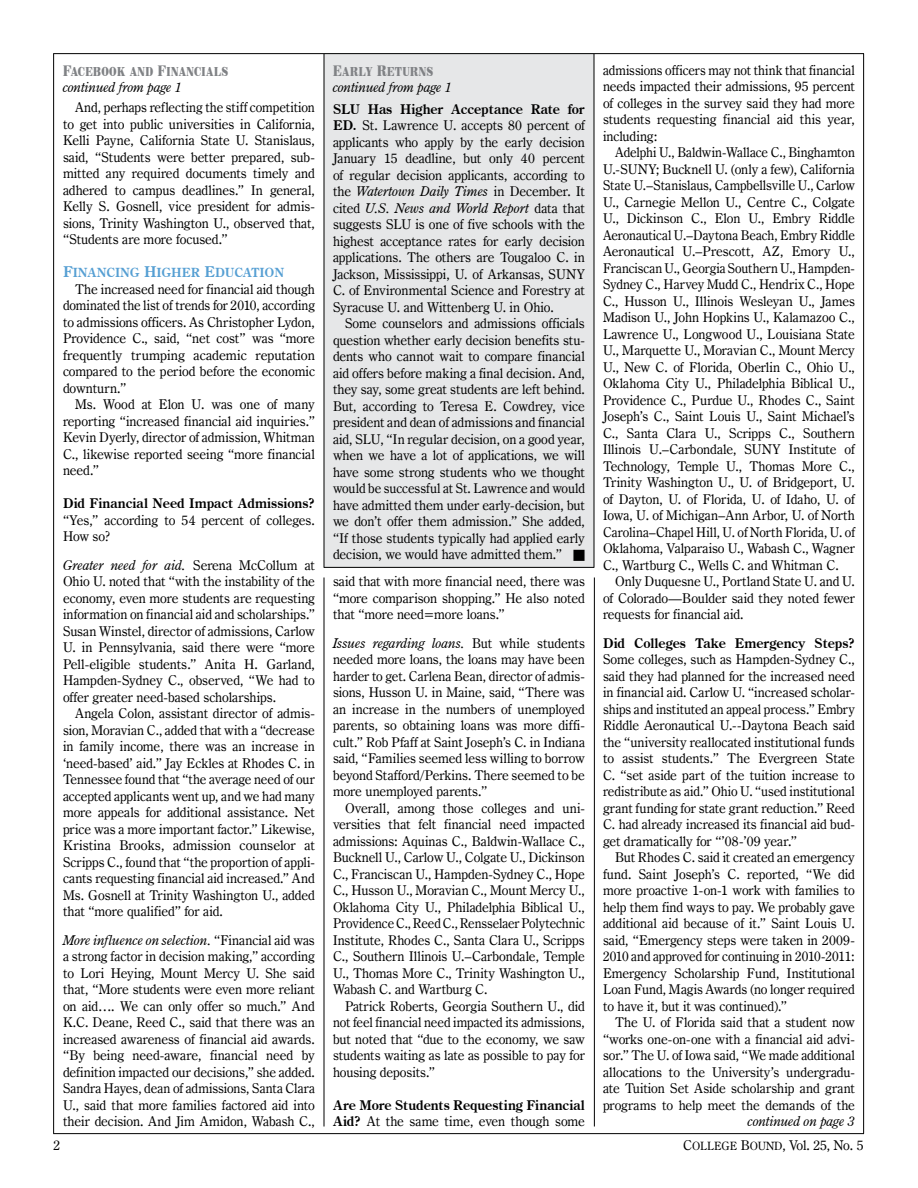
<style>
.page{position:relative;width:918px;height:1188px;background:#fff}
.page>*{position:absolute;margin:0;border:0;box-sizing:border-box;transform-origin:0 0}
.t1{font:13.5px/16.5px "Century Oldstyle BT";letter-spacing:-.01em;color:#000;text-align:justify}
.t2{font:700 13.5px/16.5px "Century Oldstyle BT";letter-spacing:-.005em;color:#000}
.t3{font:italic 13.5px "Century Oldstyle BT";letter-spacing:-.01em;color:#000}
.t4{font:12.75px "Century 725 BT Black SC850";letter-spacing:.035em;color:#808285;scale:.7 1}
.t5{font:12.75px "Century Oldstyle BT Bold SC850";letter-spacing:-.01em;color:#569fd3}
.t6{font:11.55px "Century Oldstyle BT Roman SC850";color:#000}
.s1{font-size:15px}
.s2{font-style:italic}
.s3{font-weight:700}
.s4{font-weight:400}
.s5{font-size:13.5px}
.s6{font-family:"Century Oldstyle BT Roman SC850";font-size:11.55px}
.s7{font-family:"Century Oldstyle BT Roman SC850"}
</style>
<div class="page">
<div style="left:324px;top:54px;width:270px;height:514px;background:#e6e7e8"></div>
<hr style="left:53px;top:54px;width:1px;height:1080px;background:#000">
<hr style="left:53px;top:1133px;width:811px;height:1px;background:#000">
<hr style="left:53px;top:53px;width:811px;height:1px;background:#000">
<hr style="left:863px;top:54px;width:1px;height:1080px;background:#000">
<hr style="left:324px;top:578px;width:1px;height:548px;background:#000">
<hr style="left:594px;top:578px;width:1px;height:548px;background:#000">
<hr style="left:324px;top:54px;width:1px;height:514px;background:#000">
<hr style="left:594px;top:54px;width:1px;height:514px;background:#000">
<hr style="left:324px;top:567px;width:270px;height:1px;background:#000">
<p class="t4" style="left:63px;top:64px;width:236px"><span class="s1">F</span>ACEBOOK AND <span class="s1">F</span>INANCIALS</p>
<p class="t3" style="left:63px;top:79px;width:121px">continued from page 1</p>
<p class="t1" style="left:63px;top:99px;width:254px;text-indent:12px">And, perhaps reflecting the stiff competition to get into public universities in California, Kelli Payne, California State U. Stanislaus, said, “Students were better prepared, sub&shy;mitted any required documents timely and adhered to campus deadlines.” In general, Kelly S. Gosnell, vice president for admis&shy;sions, Trinity Washington U., observed that, “Students are more focused.”</p>
<p class="t5" style="left:63px;top:265px;width:223px"><span class="s1">F</span>INANCING <span class="s1">H</span>IGHER <span class="s1">E</span>DUCATION</p>
<p class="t1" style="left:63px;top:281px;width:254px;text-indent:12px">The increased need for financial aid though dominated the list of trends for 2010, according to admissions officers. As Christopher Lydon, Providence C., said, “net cost” was “more frequently trumping academic reputation compared to the period before the economic downturn.”</p>
<p class="t1" style="left:63px;top:396px;width:254px;text-indent:12px">Ms. Wood at Elon U. was one of many reporting “increased financial aid inquiries.” Kevin Dyerly, director of admission, Whitman C., likewise reported seeing “more financial need.”</p>
<p class="t2" style="left:63px;top:495px;width:253px">Did Financial Need Impact Admissions?</p>
<p class="t1" style="left:63px;top:512px;width:253px">“Yes,” according to 54 percent of colleges.<br>How so?</p>
<p class="t1" style="left:63px;top:557px;width:254px"><span class="s2">Greater need for aid.</span> Serena McCollum at Ohio U. noted that “with the instability of the economy, even more students are requesting information on financial aid and scholarships.” Susan Winstel, director of admissions, Carlow U. in Pennsylvania, said there were “more Pell-eligible students.” Anita H. Garland, Hampden-Sydney C., observed, “We had to offer greater need-based scholarships.</p>
<p class="t1" style="left:63px;top:705px;width:254px;text-indent:12px">Angela Colon, assistant director of admis&shy;sion, Moravian C., added that with a “decrease in family income, there was an increase in ‘need-based’ aid.” Jay Eckles at Rhodes C. in Tennessee found that “the average need of our accepted applicants went up, and we had many more appeals for additional assistance. Net price was a more important factor.” Likewise, Kristina Brooks, admission counselor at Scripps C., found that “the proportion of appli&shy;cants requesting financial aid increased.” And Ms. Gosnell at Trinity Washington U., added that “more qualified” for aid.</p>
<p class="t1" style="left:63px;top:932px;width:254px"><span class="s2">More influence on selection.</span> “Financial aid was a strong factor in decision making,” according to Lori Heying, Mount Mercy U. She said that, “More students were even more reliant on aid…. We can only offer so much.” And K.C. Deane, Reed C., said that there was an increased awareness of financial aid awards. “By being need-aware, financial need by definition impacted our decisions,” she added.<br>Sandra Hayes, dean of admissions, Santa Clara U., said that more families factored aid into their decision. And Jim Amidon, Wabash C.,</p>
<p class="t4" style="left:333px;top:64px;width:144px"><span class="s1">E</span>ARLY <span class="s1">R</span>ETURNS</p>
<p class="t3" style="left:333px;top:79px;width:121px">continued from page 1</p>
<p class="t1" style="left:333px;top:101px;width:254px"><span class="s3">SLU Has Higher Acceptance Rate for ED.</span> St. Lawrence U. accepts 80 percent of applicants who apply by the early decision January 15 deadline, but only 40 percent of regular decision applicants, according to the <span class="s2">Watertown Daily Times</span> in December. It cited <span class="s2">U.S. News and World Report</span> data that suggests SLU is one of five schools with the highest acceptance rates for early decision applications. The others are Tougaloo C. in Jackson, Mississippi, U. of Arkansas, SUNY C. of Environmental Science and Forestry at Syracuse U. and Wittenberg U. in Ohio.</p>
<p class="t1" style="left:333px;top:315px;width:254px;text-indent:12px">Some counselors and admissions officials question whether early decision benefits stu&shy;dents who cannot wait to compare financial aid offers before making a final decision. And, they say, some great students are left behind.<br>But, according to Teresa E. Cowdrey, vice president and dean of admissions and financial aid, SLU, “In regular decision, on a good year, when we have a lot of applications, we will have some strong students who we thought would be successful at St. Lawrence and would have admitted them under early-decision, but we don’t offer them admission.” She added, “If those students typically had applied early decision, we would have admitted them.” ■</p>
<p class="t1" style="left:333px;top:573px;width:254px">said that with more financial need, there was “more comparison shopping.” He also noted that “more need=more loans.”</p>
<p class="t1" style="left:333px;top:635px;width:254px"><span class="s2">Issues regarding loans.</span> But while students needed more loans, the loans may have been harder to get. Carlena Bean, director of admis&shy;sions, Husson U. in Maine, said, “There was an increase in the numbers of unemployed parents, so obtaining loans was more diffi&shy;cult.” Rob Pfaff at Saint Joseph’s C. in Indiana said, “Families seemed less willing to borrow beyond Stafford/Perkins. There seemed to be more unemployed parents.”</p>
<p class="t1" style="left:333px;top:800px;width:254px;text-indent:12px">Overall, among those colleges and uni&shy;versities that felt financial need impacted admissions: Aquinas C., Baldwin-Wallace C., Bucknell U., Carlow U., Colgate U., Dickinson C., Franciscan U., Hampden-Sydney C., Hope C., Husson U., Moravian C., Mount Mercy U., Oklahoma City U., Philadelphia Biblical U., Providence C., Reed C., Rensselaer Polytechnic Institute, Rhodes C., Santa Clara U., Scripps C., Southern Illinois U.–Carbondale, Temple U., Thomas More C., Trinity Washington U., Wabash C. and Wartburg C.</p>
<p class="t1" style="left:333px;top:998px;width:254px;text-indent:12px">Patrick Roberts, Georgia Southern U., did not feel financial need impacted its admissions, but noted that “due to the economy, we saw students waiting as late as possible to pay for housing deposits.”</p>
<p class="t2" style="left:333px;top:1097px;width:253px">Are More Students Requesting Financial<br>Aid? <span class="s4">At the same time, even though some</span></p>
<p class="t1" style="left:603px;top:62px;width:253px">admissions officers may not think that financial needs impacted their admissions, 95 percent of colleges in the survey said they had more students requesting financial aid this year, including:</p>
<p class="t1" style="left:603px;top:144px;width:254px;text-indent:12px">Adelphi U., Baldwin-Wallace C., Binghamton U.-SUNY; Bucknell U. (only a few), California State U.–Stanislaus, Campbellsville U., Carlow U., Carnegie Mellon U., Centre C., Colgate U., Dickinson C., Elon U., Embry Riddle Aeronautical U.–Daytona Beach, Embry Riddle Aeronautical U.–Prescott, AZ, Emory U., Franciscan U., Georgia Southern U., Hampden-Sydney C., Harvey Mudd C., Hendrix C., Hope C., Husson U., Illinois Wesleyan U., James Madison U., John Hopkins U., Kalamazoo C., Lawrence U., Longwood U., Louisiana State U., Marquette U., Moravian C., Mount Mercy U., New C. of Florida, Oberlin C., Ohio U., Oklahoma City U., Philadelphia Biblical U., Providence C., Purdue U., Rhodes C., Saint Joseph’s C., Saint Louis U., Saint Michael’s C., Santa Clara U., Scripps C., Southern Illinois U.–Carbondale, SUNY Institute of Technology, Temple U., Thomas More C., Trinity Washington U., U. of Bridgeport, U. of Dayton, U. of Florida, U. of Idaho, U. of Iowa, U. of Michigan–Ann Arbor, U. of North Carolina–Chapel Hill, U. of North Florida, U. of Oklahoma, Valparaiso U., Wabash C., Wagner C., Wartburg C., Wells C. and Whitman C.</p>
<p class="t1" style="left:603px;top:573px;width:253px;text-indent:12px">Only Duquesne U., Portland State U. and U. of Colorado—Boulder said they noted fewer requests for financial aid.</p>
<p class="t2" style="left:603px;top:635px;width:253px">Did Colleges Take Emergency Steps?</p>
<p class="t1" style="left:603px;top:651px;width:254px">Some colleges, such as Hampden-Sydney C., said they had planned for the increased need in financial aid. Carlow U. “increased scholar&shy;ships and instituted an appeal process.” Embry Riddle Aeronautical U.--Daytona Beach said the “university reallocated institutional funds to assist students.” The Evergreen State C. “set aside part of the tuition increase to redistribute as aid.” Ohio U. “used institutional grant funding for state grant reduction.” Reed C. had already increased its financial aid bud&shy;get dramatically for “’08-’09 year.”</p>
<p class="t1" style="left:603px;top:849px;width:254px;text-indent:12px">But Rhodes C. said it created an emergency fund. Saint Joseph’s C. reported, “We did more proactive 1-on-1 work with families to help them find ways to pay. We probably gave additional aid because of it.” Saint Louis U. said, “Emergency steps were taken in 2009- 2010 and approved for continuing in 2010-2011:<br>Emergency Scholarship Fund, Institutional Loan Fund, Magis Awards (no longer required to have it, but it was continued).”</p>
<p class="t1" style="left:603px;top:1014px;width:254px;text-indent:12px">The U. of Florida said that a student now “works one-on-one with a financial aid advi&shy;sor.” The U. of Iowa said, “We made additional allocations to the University’s undergradu&shy;ate Tuition Set Aside scholarship and grant programs to help meet the demands of the</p>
<p class="t3" style="left:748px;top:1114px;width:109px">continued on page 3</p>
<p class="t1" style="left:54px;top:1137px;width:8px">2</p>
<p class="t6" style="left:683px;top:1139px;width:25px"><span class="s5">C</span>OLLE</p>
<p class="t1" style="left:722px;top:1137px;width:144px"><span class="s6">GE</span> <span class="s7">B</span><span class="s6">OUND</span>, Vol. 25, No. 5</p>
</div>
